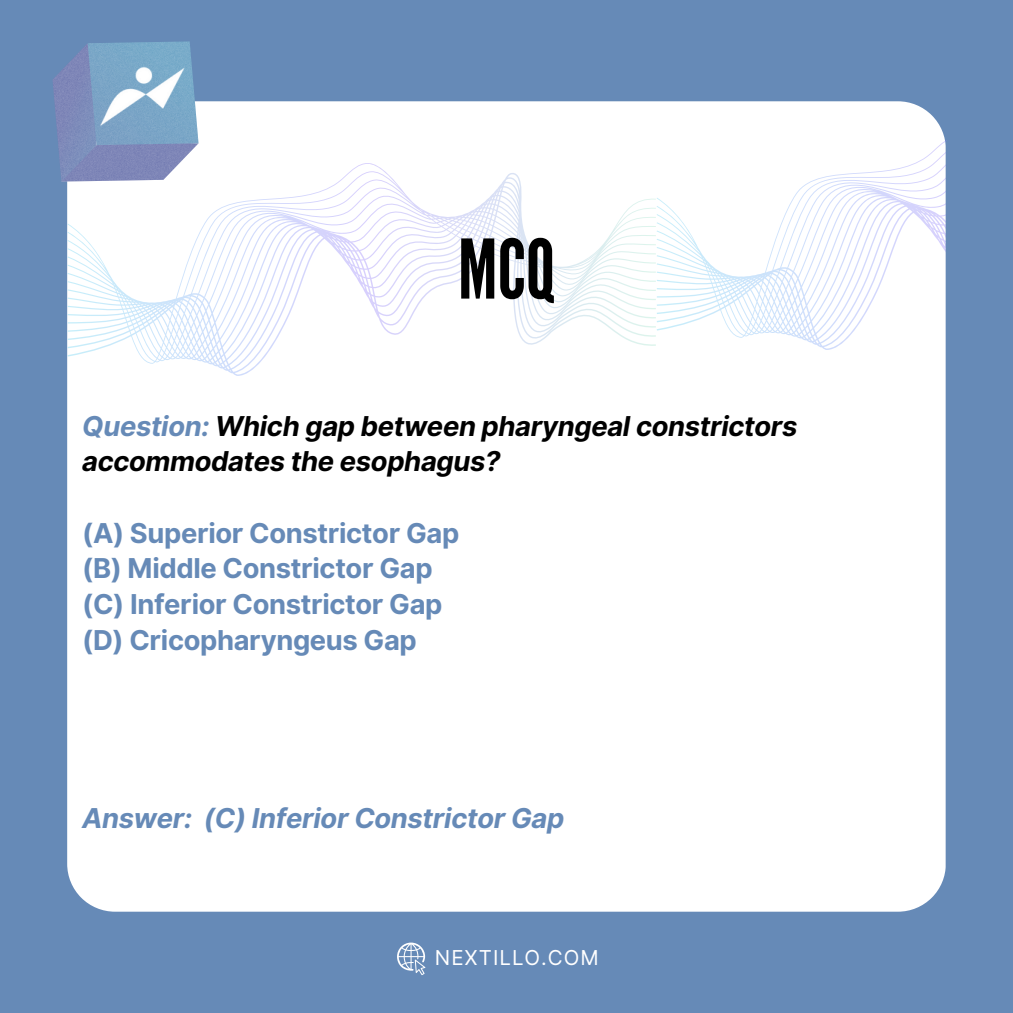
<style>
.page{position:relative;width:1013px;height:1013px;background:#fff}
.page>*{position:absolute;margin:0;border:0;box-sizing:border-box;transform-origin:0 0}
.t1{font:81.88px "League Gothic";color:#000}
.t2{font:700 27.38px/35.6px "Inter";letter-spacing:-.015em;color:#668ab7}
.t3{font:italic 700 27.38px/35.6px "Inter";letter-spacing:-.015em;color:#000}
.t4{font:italic 700 27.38px "Inter";letter-spacing:-.015em;color:#668ab7}
.t5{font:20.5px "Inter";letter-spacing:.05em;color:#fff}
.s1{color:#668ab7}
</style>
<div class="page">
<div style="left:0;top:0;width:1012px;height:1012px;background:#668ab7"></div>
<div style="left:67px;top:101px;width:878px;height:810px;background:#fff"></div>
<svg style="left:656px;top:137px;width:289px;height:213px;fill:#fff"></svg>
<svg style="left:67px;top:163px;width:589px;height:213px;fill:#fff"></svg>
<svg style="left:53px;top:41px;width:145px;height:140px"></svg>
<img style="left:64px;top:49px;width:155px;height:80px">
<svg style="left:397px;top:942px;width:28px;height:33px"></svg>
<div style="left:938px;top:0;width:74px;height:148px;background:#668ab7"></div>
<h2 class="t1" style="left:458px;top:222px;width:99px">MCQ</h2>
<p class="t3" style="left:82px;top:408px;width:717px"><span class="s1">Question:</span> Which gap between pharyngeal constrictors accommodates the esophagus?</p>
<p class="t2" style="left:82px;top:515px;width:378px">(A) Superior Constrictor Gap (B) Middle Constrictor Gap (C) Inferior Constrictor Gap (D) Cricopharyngeus Gap</p>
<p class="t4" style="left:82px;top:801px;width:483px">Answer: (C) Inferior Constrictor Gap</p>
<h1 class="t5" style="left:435px;top:945px;width:166px">NEXTILLO.COM</h1>
</div>
